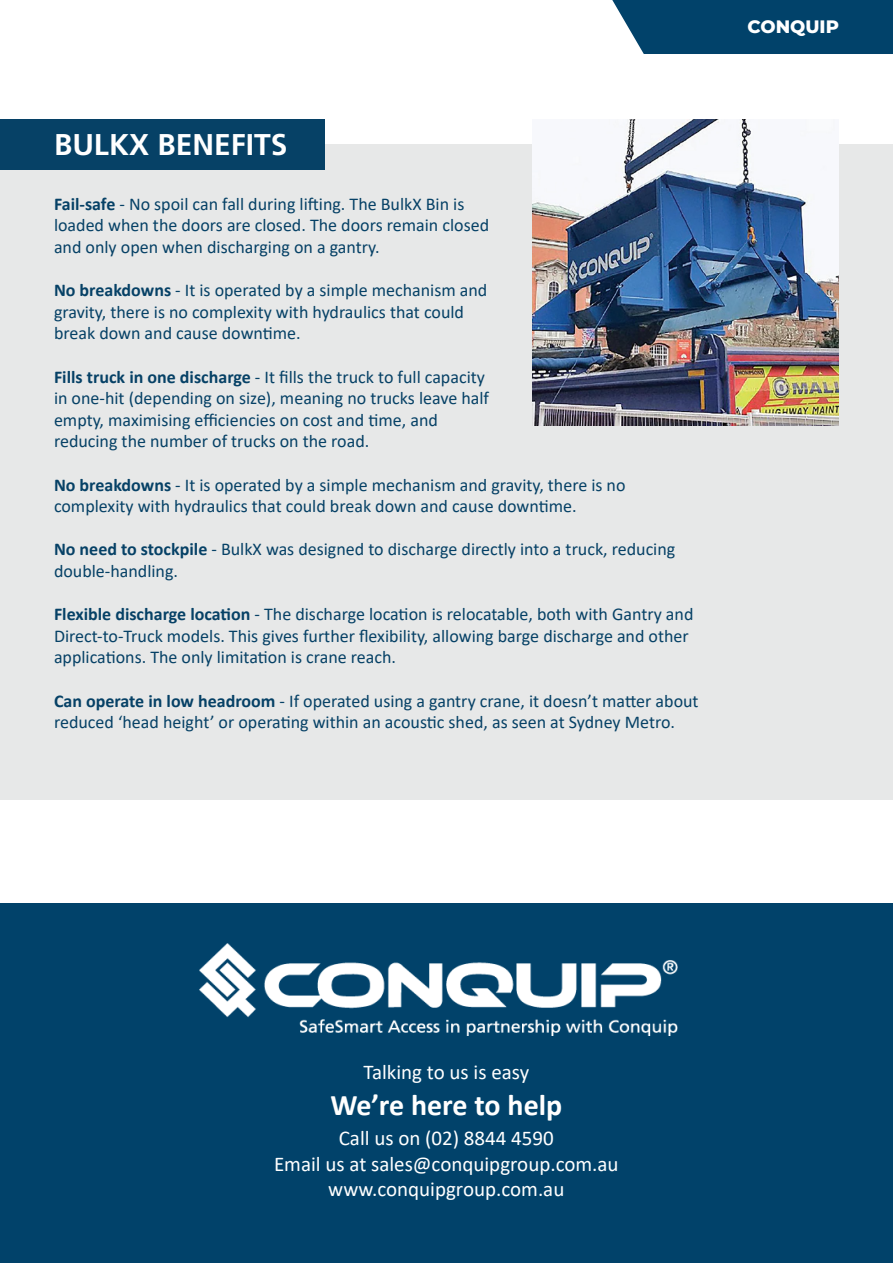
<style>
.page{position:relative;width:893px;height:1263px;background:#fff}
.page>*{position:absolute;margin:0;border:0;box-sizing:border-box;transform-origin:0 0}
.t1{font:700 30px "Calibri";color:#fff}
.t2{font:700 30px "Frutiger LT Pro";color:#fff}
.t3{font:21px/25.2px "Calibri";color:#fff;text-align:center}
.t4{font:18px/21.6px "Calibri";color:#064166}
.t5{font:800 18px "Montserrat";color:#fff}
.s1{font-weight:700}
</style>
<div class="page">
<div style="left:612px;top:0;width:281px;height:54px;background:#01426a"></div>
<div style="left:0;top:144px;width:893px;height:655px;background:#e7e8e8"></div>
<div style="left:0;top:119px;width:325px;height:50px;background:#064166"></div>
<div style="left:0;top:904px;width:893px;height:359px;background:#01426a"></div>
<img style="left:200px;top:943px;width:478px;height:92px">
<img style="left:532px;top:119px;width:307px;height:306px">
<p class="t2" style="left:54px;top:126px;width:235px">BULKX BENEFITS</p>
<p class="t4" style="left:54px;top:192px;width:437px"><span class="s1">Fail-safe</span> - No spoil can fall during lifting. The BulkX Bin is loaded when the doors are closed. The doors remain closed and only open when discharging on a gantry.</p>
<p class="t4" style="left:54px;top:279px;width:435px"><span class="s1">No breakdowns</span> - It is operated by a simple mechanism and gravity, there is no complexity with hydraulics that could break down and cause downtime.</p>
<p class="t4" style="left:54px;top:365px;width:437px"><span class="s1">Fills truck in one discharge</span> - It fills the truck to full capacity in one-hit (depending on size), meaning no trucks leave half empty, maximising efficiencies on cost and time, and reducing the number of trucks on the road.</p>
<p class="t4" style="left:54px;top:473px;width:573px"><span class="s1">No breakdowns</span> - It is operated by a simple mechanism and gravity, there is no complexity with hydraulics that could break down and cause downtime.</p>
<p class="t4" style="left:54px;top:538px;width:623px"><span class="s1">No need to stockpile</span> - BulkX was designed to discharge directly into a truck, reducing double-handling.</p>
<p class="t4" style="left:54px;top:603px;width:641px"><span class="s1">Flexible discharge location</span> - The discharge location is relocatable, both with Gantry and<br>Direct-to-Truck models. This gives further flexibility, allowing barge discharge and other applications. The only limitation is crane reach.</p>
<p class="t4" style="left:54px;top:689px;width:646px"><span class="s1">Can operate in low headroom</span> - If operated using a gantry crane, it doesn’t matter about reduced ‘head height’ or operating within an acoustic shed, as seen at Sydney Metro.</p>
<p class="t5" style="left:747px;top:14px;width:93px">CONQUIP</p>
<p class="t3" style="left:363px;top:1059px;width:167px">Talking to us is easy</p>
<p class="t1" style="left:330px;top:1084px;width:233px">We’re here to help</p>
<p class="t3" style="left:274px;top:1125px;width:346px">Call us on (02) 8844 4590<br>Email us at sales@conquipgroup.com.au www.conquipgroup.com.au</p>
</div>
